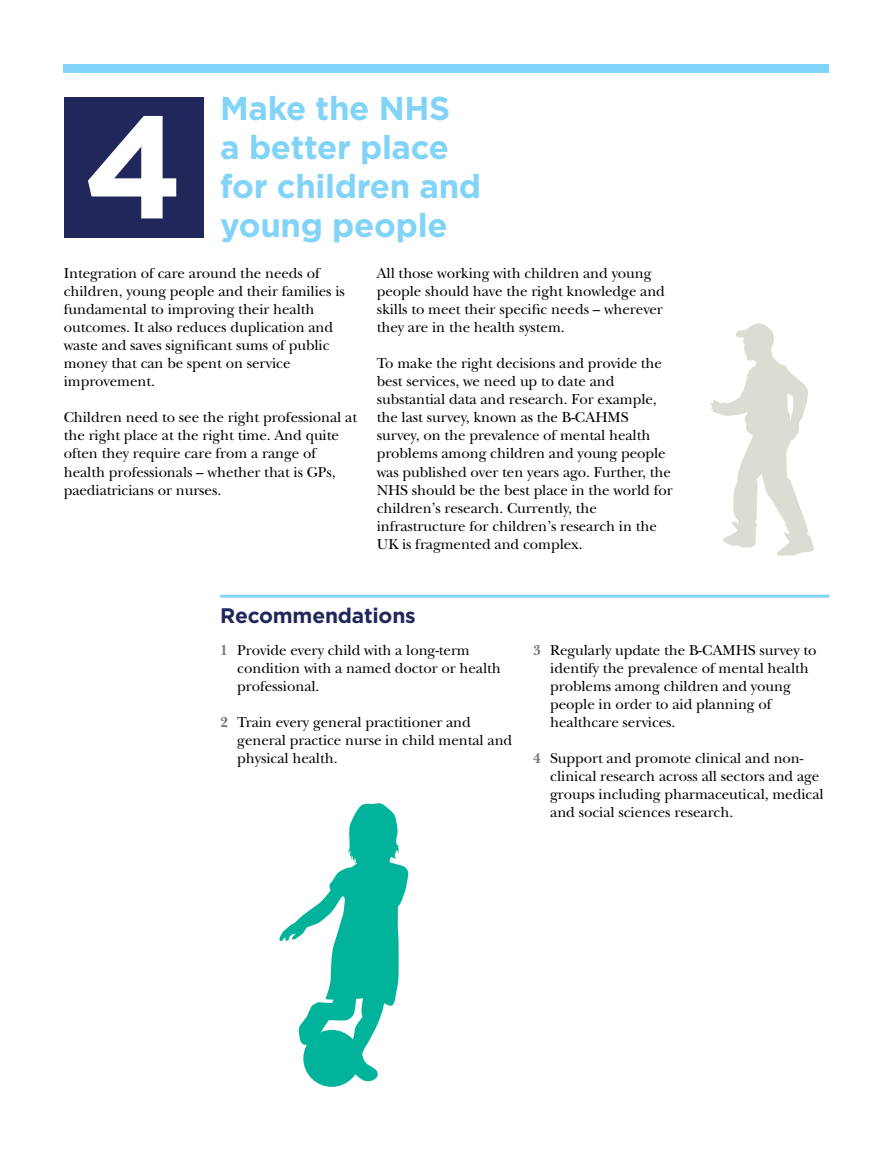
<style>
.page{position:relative;width:893px;height:1149px;background:#fff}
.page>*{position:absolute;margin:0;border:0;box-sizing:border-box;transform-origin:0 0}
.t1{font:700 145.2px "Gotham";color:#fff}
.t2{font:700 33px/39px "Gotham";letter-spacing:-.01em;color:#81d4f7}
.t3{font:700 21px "Gotham";letter-spacing:-.01em;color:#21275b}
.t4{font:15px/18px "New Baskerville Std";letter-spacing:-.005em;color:#000}
.s1{font-weight:700;color:#77787b}
</style>
<div class="page">
<div style="left:64px;top:64px;width:765px;height:8px;background:#81d4f7"></div>
<svg style="left:279px;top:803px;width:130px;height:279px"></svg>
<div style="left:64px;top:97px;width:139px;height:141px;background:#21275b"></div>
<hr style="left:220px;top:594px;width:609px;height:3px;background:#81d4f7">
<div style="left:303px;top:1029px;width:57px;height:57px;background:#00b39a;border-radius:50%"></div>
<svg style="left:710px;top:323px;width:104px;height:233px"></svg>
<h1 class="t1" style="left:83px;top:71px;width:102px">4</h1>
<h2 class="t2" style="left:220px;top:89px;width:262px">Make the NHS<br>a better place for children and</h2>
<h2 class="t2" style="left:220px;top:206px;width:229px">young people</h2>
<p class="t4" style="left:64px;top:264px;width:283px">Integration of care around the needs of children, young people and their families is fundamental to improving their health outcomes. It also reduces duplication and waste and saves significant sums of public money that can be spent on service improvement.</p>
<p class="t4" style="left:64px;top:408px;width:295px">Children need to see the right professional at the right place at the right time. And quite often they require care from a range of health professionals – whether that is GPs, paediatricians or nurses.</p>
<p class="t4" style="left:377px;top:264px;width:290px">All those working with children and young people should have the right knowledge and skills to meet their specific needs – wherever they are in the health system.</p>
<p class="t4" style="left:377px;top:354px;width:297px">To make the right decisions and provide the best services, we need up to date and substantial data and research. For example, the last survey, known as the B-CAHMS survey, on the prevalence of mental health problems among children and young people was published over ten years ago. Further, the NHS should be the best place in the world for children’s research. Currently, the infrastructure for children’s research in the UK is fragmented and complex.</p>
<h3 class="t3" style="left:220px;top:601px;width:197px">Recommendations</h3>
<p class="t4" style="left:237px;top:641px;width:265px;text-indent:-17px"><span class="s1">1</span> Provide every child with a long-term condition with a named doctor or health professional.</p>
<p class="t4" style="left:237px;top:713px;width:277px;text-indent:-17px"><span class="s1">2</span> Train every general practitioner and general practice nurse in child mental and physical health.</p>
<p class="t4" style="left:550px;top:641px;width:268px;text-indent:-17px"><span class="s1">3</span> Regularly update the B-CAMHS survey to identify the prevalence of mental health problems among children and young people in order to aid planning of healthcare services.</p>
<p class="t4" style="left:550px;top:749px;width:275px;text-indent:-17px"><span class="s1">4</span> Support and promote clinical and non&shy;clinical research across all sectors and age groups including pharmaceutical, medical and social sciences research.</p>
</div>
